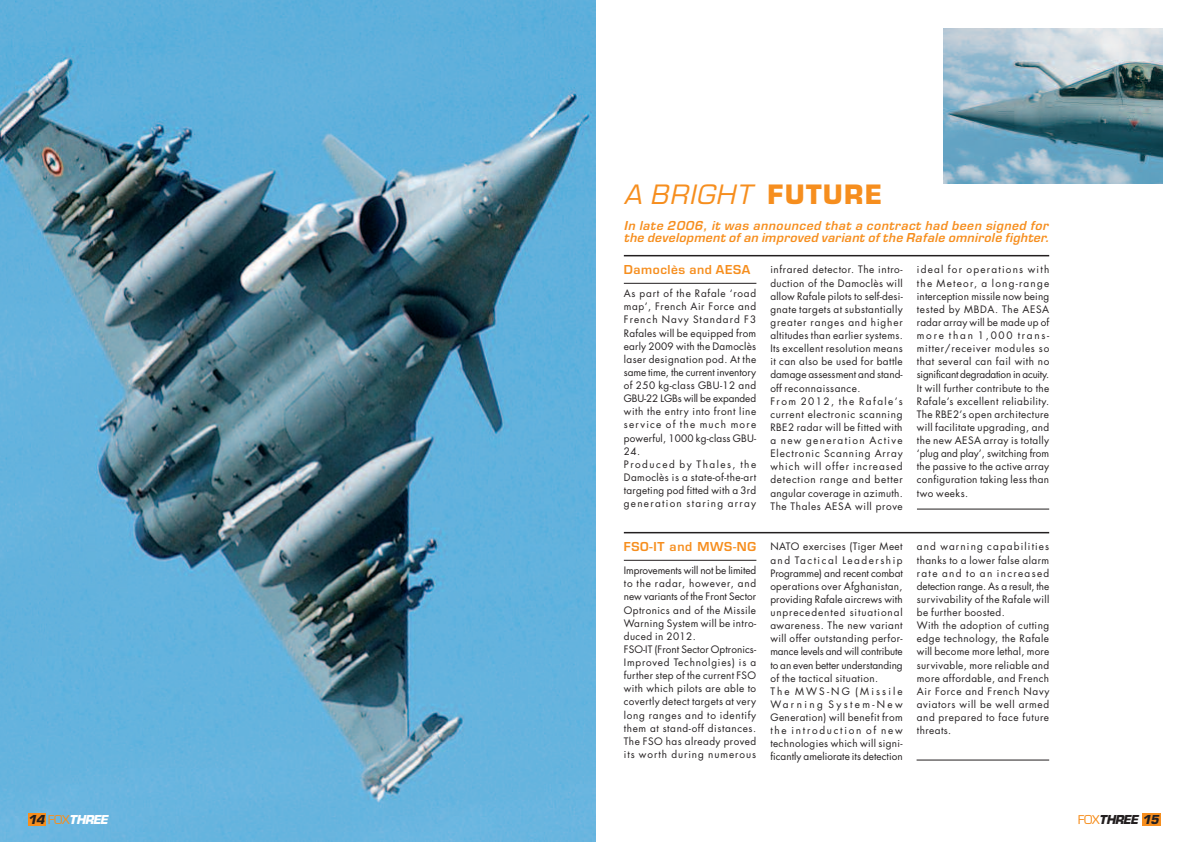
<style>
.page{position:relative;width:1191px;height:842px;background:#fff}
.page>*{position:absolute;margin:0;border:0;box-sizing:border-box;transform-origin:0 0}
.t1{font:italic 26px "Eurostile";letter-spacing:.05em;color:#f68e1e}
.t2{font:italic 600 12px/12px "Eurostile";letter-spacing:.035em;color:#f68e1e}
.t3{font:600 12px "Eurostile";letter-spacing:.05em;color:#f68e1e}
.t4{font:italic 700 12px "Eurostile";letter-spacing:-.065em;color:#fff}
.t5{font:italic 700 12px "Eurostile";letter-spacing:-.065em;color:#231f20}
.t6{font:10px/13.1px "Futura";letter-spacing:.045em;color:#231f20}
.s1{font-weight:700;font-style:normal}
.s2{color:#231f20}
.s3{font-family:"Eurostile Normale";font-weight:400;font-style:normal;font-size:12.2px;color:#f68e1e}
</style>
<div class="page">
<img style="left:0;top:0;width:595px;height:842px">
<div style="left:1142px;top:813px;width:19px;height:13px;background:#f68e1e"></div>
<div style="left:28px;top:813px;width:18px;height:13px;background:#f68e1e"></div>
<hr style="left:624px;top:283px;width:132px;height:1px;background:#231f20">
<hr style="left:624px;top:255px;width:425px;height:1px;background:#231f20">
<hr style="left:917px;top:509px;width:132px;height:1px;background:#231f20">
<hr style="left:624px;top:560px;width:132px;height:1px;background:#231f20">
<hr style="left:624px;top:532px;width:425px;height:1px;background:#231f20">
<hr style="left:916px;top:760px;width:133px;height:1px;background:#231f20">
<img style="left:943px;top:28px;width:219px;height:156px">
<h1 class="t1" style="left:624px;top:184px;width:260px">A BRIGHT <span class="s1">FUTURE</span></h1>
<p class="t2" style="left:624px;top:221px;width:427px">In late 2006, it was announced that a contract had been signed for the development of an improved variant of the Rafale omnirole fighter.</p>
<p class="t3" style="left:624px;top:265px;width:128px">Damoclès and AESA</p>
<p class="t6" style="left:624px;top:288px;width:134px">As part of the Rafale ‘road map’, French Air Force and<br>French Navy Standard F3<br>Rafales will be equipped from early 2009 with the Damoclès laser designation pod. At the same time, the current inventory of 250 kg-class GBU-12 and<br>GBU-22 LGBs will be expanded with the entry into front line service of the much more powerful, 1000 kg-class GBU-<br>24.<br>Produced by Thales, the<br>Damoclès is a state-of-the-art targeting pod fitted with a 3rd generation staring array</p>
<p class="t3" style="left:624px;top:542px;width:134px">FSO-IT and MWS-NG</p>
<p class="t6" style="left:624px;top:565px;width:134px">Improvements will not be limited to the radar, however, and new variants of the Front Sector<br>Optronics and of the Missile<br>Warning System will be intro&shy;duced in 2012.<br>FSO-IT (Front Sector Optronics-<br>Improved Technolgies) is a further step of the current FSO with which pilots are able to covertly detect targets at very long ranges and to identify them at stand-off distances.<br>The FSO has already proved its worth during numerous</p>
<p class="t6" style="left:770px;top:264px;width:134px">infrared detector. The intro&shy;duction of the Damoclès will allow Rafale pilots to self-desi&shy;gnate targets at substantially greater ranges and higher altitudes than earlier systems.<br>Its excellent resolution means it can also be used for battle damage assessment and stand&shy;off reconnaissance.<br>From 2012, the Rafale’s current electronic scanning<br>RBE2 radar will be fitted with a new generation Active<br>Electronic Scanning Array which will offer increased detection range and better angular coverage in azimuth.<br>The Thales AESA will prove</p>
<p class="t6" style="left:917px;top:264px;width:134px;text-align:justify">ideal for operations with the Meteor, a long-range interception missile now being tested by MBDA. The AESA radar array will be made up of more than 1,000 trans&shy;mitter/receiver modules so that several can fail with no significant degradation in acuity.<br>It will further contribute to the Rafale’s excellent reliability.<br>The RBE2’s open architecture will facilitate upgrading, and the new AESA array is totally ‘plug and play’, switching from the passive to the active array configuration taking less than two weeks.</p>
<p class="t6" style="left:770px;top:541px;width:134px">NATO exercises (Tiger Meet and Tactical Leadership<br>Programme) and recent combat operations over Afghanistan, providing Rafale aircrews with unprecedented situational awareness. The new variant will offer outstanding perfor&shy;mance levels and will contribute to an even better understanding of the tactical situation.<br>The MWS-NG (Missile<br>Warning System-New<br>Generation) will benefit from the introduction of new technologies which will signi&shy;ficantly ameliorate its detection</p>
<p class="t6" style="left:917px;top:541px;width:134px">and warning capabilities thanks to a lower false alarm rate and to an increased detection range. As a result, the survivability of the Rafale will be further boosted.<br>With the adoption of cutting edge technology, the Rafale will become more lethal, more survivable, more reliable and more affordable, and French<br>Air Force and French Navy aviators will be well armed and prepared to face future threats.</p>
<p class="t4" style="left:28px;top:815px;width:82px"><span class="s2">14</span> <span class="s3">FOX</span>THREE</p>
<p class="t5" style="left:1077px;top:815px;width:82px"><span class="s3">FOX</span>THREE 15</p>
</div>
